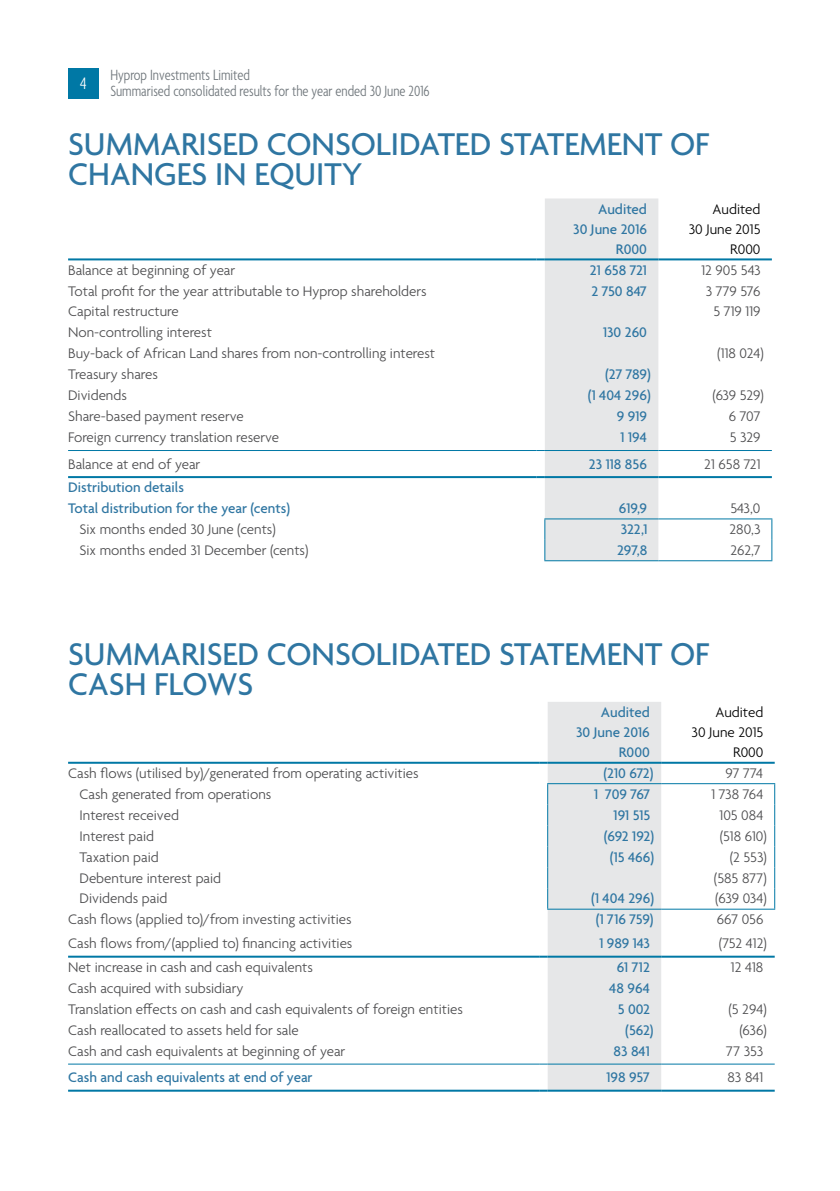
<style>
.page{position:relative;width:840px;height:1191px;background:#fff}
.page>*{position:absolute;margin:0;border:0;box-sizing:border-box;transform-origin:0 0}
.t1{font:500 34px/30px "Agenda";color:#2f76a2}
.t2{font:300 condensed 18px "Agenda";color:#fff;scale:.95 1}
.t3{font:300 condensed 16px/16px "Agenda";color:#6f767b;scale:.95 1}
.t4{font:300 15px "Agenda";color:#4d4d4f}
.t5{font:500 15px/20px "Agenda";color:#2f76a2;text-align:right}
.t6{font:300 15px/20px "Agenda";color:#000;text-align:right}
</style>
<div class="page">
<div style="left:68px;top:68px;width:31px;height:31px;background:#0078a5"></div>
<div style="left:544px;top:198px;width:114px;height:362px;background:#e6e7e8"></div>
<hr style="left:68px;top:258px;width:468px;height:2px;background:#0078a5">
<svg style="left:536px;top:258px;width:8px;height:2px"></svg>
<hr style="left:544px;top:258px;width:114px;height:2px;background:#0078a5">
<hr style="left:658px;top:258px;width:113px;height:2px;background:#0078a5">
<hr style="left:68px;top:450px;width:468px;height:1px;background:#0078a5">
<hr style="left:544px;top:450px;width:114px;height:1px;background:#0078a5">
<hr style="left:658px;top:450px;width:113px;height:1px;background:#0078a5">
<hr style="left:68px;top:476px;width:468px;height:2px;background:#0078a5">
<svg style="left:536px;top:476px;width:8px;height:2px"></svg>
<hr style="left:544px;top:476px;width:114px;height:2px;background:#0078a5">
<hr style="left:658px;top:476px;width:113px;height:2px;background:#0078a5">
<hr style="left:544px;top:518px;width:114px;height:1px;background:#0078a5">
<hr style="left:658px;top:518px;width:114px;height:1px;background:#0078a5">
<svg style="left:544px;top:519px;width:1px;height:41px"></svg>
<svg style="left:771px;top:519px;width:1px;height:41px"></svg>
<hr style="left:544px;top:560px;width:114px;height:1px;background:#0078a5">
<hr style="left:658px;top:560px;width:114px;height:1px;background:#0078a5">
<div style="left:547px;top:702px;width:113px;height:387px;background:#e6e7e8"></div>
<hr style="left:68px;top:761px;width:471px;height:2px;background:#0078a5">
<svg style="left:539px;top:761px;width:8px;height:2px"></svg>
<hr style="left:547px;top:761px;width:113px;height:2px;background:#0078a5">
<hr style="left:660px;top:761px;width:114px;height:2px;background:#0078a5">
<hr style="left:547px;top:783px;width:113px;height:1px;background:#0078a5">
<hr style="left:660px;top:783px;width:114px;height:1px;background:#0078a5">
<svg style="left:547px;top:784px;width:1px;height:124px"></svg>
<hr style="left:547px;top:908px;width:113px;height:1px;background:#0078a5">
<hr style="left:660px;top:908px;width:114px;height:1px;background:#0078a5">
<hr style="left:68px;top:955px;width:471px;height:2px;background:#0078a5">
<svg style="left:539px;top:955px;width:8px;height:2px"></svg>
<hr style="left:547px;top:955px;width:113px;height:2px;background:#0078a5">
<hr style="left:660px;top:955px;width:114px;height:2px;background:#0078a5">
<hr style="left:68px;top:1063px;width:471px;height:1px;background:#0078a5">
<hr style="left:547px;top:1063px;width:113px;height:1px;background:#0078a5">
<hr style="left:660px;top:1063px;width:114px;height:1px;background:#0078a5">
<hr style="left:68px;top:1089px;width:471px;height:2px;background:#0078a5">
<svg style="left:539px;top:1089px;width:8px;height:2px"></svg>
<hr style="left:547px;top:1089px;width:113px;height:2px;background:#0078a5">
<hr style="left:660px;top:1089px;width:114px;height:2px;background:#0078a5">
<p class="t2" style="left:80px;top:73px;width:8px">4</p>
<p class="t3" style="left:110px;top:67px;width:337px">Hyprop Investments Limited<br>Summarised consolidated results for the year ended 30 June 2016</p>
<h1 class="t1" style="left:68px;top:131px;width:642px">SUMMARISED CONSOLIDATED STATEMENT OF<br>CHANGES IN EQUITY</h1>
<p class="t5" style="left:573px;top:200px;width:75px">Audited<br>30 June 2016<br>R000</p>
<p class="t6" style="left:688px;top:200px;width:73px">Audited<br>30 June 2015<br>R000</p>
<p class="t4" style="left:68px;top:262px;width:168px">Balance at beginning of year</p>
<p class="t5" style="left:589px;top:261px;width:59px">21 658 721</p>
<p class="t4" style="left:701px;top:262px;width:61px">12 905 543</p>
<p class="t4" style="left:68px;top:283px;width:360px">Total profit for the year attributable to Hyprop shareholders</p>
<p class="t5" style="left:591px;top:282px;width:57px">2 750 847</p>
<p class="t4" style="left:705px;top:283px;width:56px">3 779 576</p>
<p class="t4" style="left:68px;top:304px;width:112px">Capital restructure</p>
<p class="t4" style="left:713px;top:304px;width:49px">5 719 119</p>
<p class="t4" style="left:68px;top:324px;width:145px">Non-controlling interest</p>
<p class="t5" style="left:602px;top:323px;width:45px">130 260</p>
<p class="t4" style="left:68px;top:345px;width:368px">Buy-back of African Land shares from non-controlling interest</p>
<p class="t4" style="left:716px;top:345px;width:48px">(118 024)</p>
<p class="t4" style="left:68px;top:366px;width:91px">Treasury shares</p>
<p class="t5" style="left:604px;top:365px;width:47px">(27 789)</p>
<p class="t4" style="left:68px;top:387px;width:60px">Dividends</p>
<p class="t5" style="left:587px;top:386px;width:64px">(1 404 296)</p>
<p class="t4" style="left:712px;top:387px;width:53px">(639 529)</p>
<p class="t4" style="left:68px;top:408px;width:177px">Share-based payment reserve</p>
<p class="t5" style="left:616px;top:407px;width:32px">9 919</p>
<p class="t4" style="left:728px;top:408px;width:33px">6 707</p>
<p class="t4" style="left:68px;top:429px;width:212px">Foreign currency translation reserve</p>
<p class="t5" style="left:620px;top:428px;width:28px">1 194</p>
<p class="t4" style="left:729px;top:429px;width:32px">5 329</p>
<p class="t4" style="left:68px;top:456px;width:134px">Balance at end of year</p>
<p class="t5" style="left:588px;top:455px;width:60px">23 118 856</p>
<p class="t4" style="left:704px;top:456px;width:58px">21 658 721</p>
<p class="t5" style="left:68px;top:478px;width:223px;line-height:21px;text-align:left">Distribution details<br>Total distribution for the year (cents)</p>
<p class="t5" style="left:618px;top:499px;width:30px">619,9</p>
<p class="t4" style="left:730px;top:500px;width:32px">543,0</p>
<p class="t4" style="left:79px;top:521px;width:198px">Six months ended 30 June (cents)</p>
<p class="t5" style="left:620px;top:520px;width:28px">322,1</p>
<p class="t4" style="left:729px;top:521px;width:33px">280,3</p>
<p class="t4" style="left:79px;top:542px;width:230px">Six months ended 31 December (cents)</p>
<p class="t5" style="left:616px;top:541px;width:32px">297,8</p>
<p class="t4" style="left:730px;top:542px;width:31px">262,7</p>
<h1 class="t1" style="left:68px;top:641px;width:642px">SUMMARISED CONSOLIDATED STATEMENT OF<br>CASH FLOWS</h1>
<p class="t5" style="left:575px;top:703px;width:75px">Audited<br>30 June 2016<br>R000</p>
<p class="t6" style="left:691px;top:703px;width:73px">Audited<br>30 June 2015<br>R000</p>
<p class="t4" style="left:68px;top:765px;width:352px">Cash flows (utilised by)/generated from operating activities</p>
<p class="t5" style="left:603px;top:764px;width:52px">(210 672)</p>
<p class="t4" style="left:725px;top:765px;width:39px">97 774</p>
<p class="t4" style="left:79px;top:786px;width:193px">Cash generated from operations</p>
<p class="t5" style="left:594px;top:785px;width:57px">1 709 767</p>
<p class="t4" style="left:711px;top:786px;width:53px">1 738 764</p>
<p class="t4" style="left:79px;top:807px;width:101px">Interest received</p>
<p class="t5" style="left:613px;top:806px;width:38px">191 515</p>
<p class="t4" style="left:719px;top:807px;width:45px">105 084</p>
<p class="t4" style="left:79px;top:828px;width:76px">Interest paid</p>
<p class="t5" style="left:603px;top:827px;width:52px">(692 192)</p>
<p class="t4" style="left:719px;top:828px;width:49px">(518 610)</p>
<p class="t4" style="left:79px;top:848px;width:81px">Taxation paid</p>
<p class="t5" style="left:609px;top:847px;width:46px">(15 466)</p>
<p class="t4" style="left:729px;top:848px;width:39px">(2 553)</p>
<p class="t4" style="left:79px;top:869px;width:143px">Debenture interest paid</p>
<p class="t4" style="left:713px;top:869px;width:54px">(585 877)</p>
<p class="t4" style="left:79px;top:890px;width:89px">Dividends paid</p>
<p class="t5" style="left:590px;top:889px;width:64px">(1 404 296)</p>
<p class="t4" style="left:714px;top:890px;width:53px">(639 034)</p>
<p class="t4" style="left:68px;top:911px;width:285px">Cash flows (applied to)/from investing activities</p>
<p class="t5" style="left:595px;top:910px;width:59px">(1 716 759)</p>
<p class="t4" style="left:716px;top:911px;width:48px">667 056</p>
<p class="t4" style="left:68px;top:935px;width:285px">Cash flows from/(applied to) financing activities</p>
<p class="t5" style="left:599px;top:934px;width:52px">1 989 143</p>
<p class="t4" style="left:718px;top:935px;width:49px">(752 412)</p>
<p class="t4" style="left:68px;top:959px;width:246px">Net increase in cash and cash equivalents</p>
<p class="t5" style="left:616px;top:958px;width:35px">61 712</p>
<p class="t4" style="left:730px;top:959px;width:34px">12 418</p>
<p class="t4" style="left:68px;top:980px;width:177px">Cash acquired with subsidiary</p>
<p class="t5" style="left:609px;top:979px;width:42px">48 964</p>
<p class="t4" style="left:68px;top:1001px;width:396px">Translation effects on cash and cash equivalents of foreign entities</p>
<p class="t5" style="left:617px;top:1000px;width:34px">5 002</p>
<p class="t4" style="left:728px;top:1001px;width:40px">(5 294)</p>
<p class="t4" style="left:68px;top:1021px;width:232px">Cash reallocated to assets held for sale</p>
<p class="t5" style="left:625px;top:1020px;width:30px">(562)</p>
<p class="t4" style="left:739px;top:1021px;width:29px">(636)</p>
<p class="t4" style="left:68px;top:1042px;width:278px">Cash and cash equivalents at beginning of year</p>
<p class="t5" style="left:613px;top:1041px;width:38px">83 841</p>
<p class="t4" style="left:726px;top:1042px;width:39px">77 353</p>
<p class="t5" style="left:68px;top:1068px;width:246px">Cash and cash equivalents at end of year</p>
<p class="t5" style="left:606px;top:1068px;width:45px">198 957</p>
<p class="t4" style="left:727px;top:1069px;width:37px">83 841</p>
</div>
